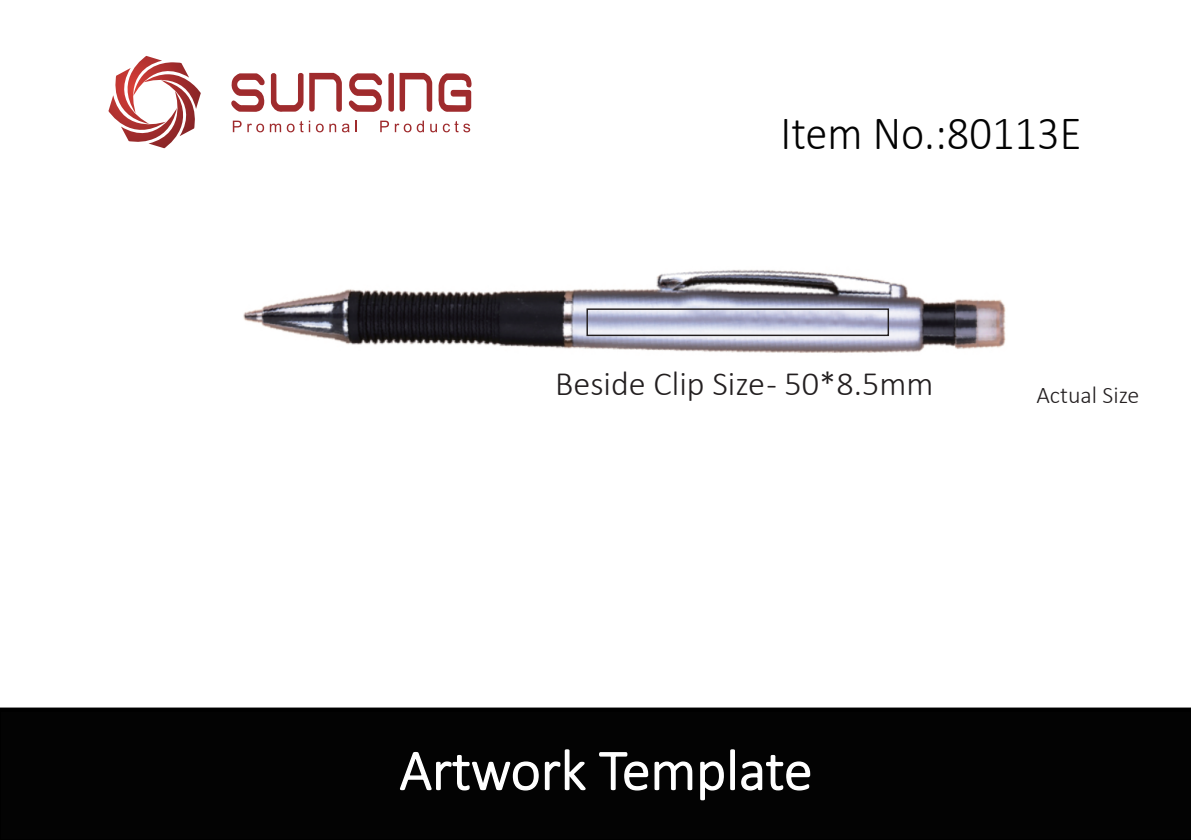
<style>
.page{position:relative;width:1191px;height:840px;background:#fff}
.page>*{position:absolute;margin:0;border:0;box-sizing:border-box;transform-origin:0 0}
.t1{font:300 57.8px "Calibri";color:#fff}
.t2{font:300 48px "Calibri";color:#030303;scale:.93 1}
.t3{font:300 34.2px "Calibri";color:#231f20}
.t4{font:300 24px "Calibri";color:#231f20}
</style>
<div class="page">
<img style="left:243px;top:269px;width:763px;height:84px">
<svg style="left:231px;top:73px;width:34px;height:39px"></svg>
<svg style="left:271px;top:73px;width:32px;height:39px"></svg>
<svg style="left:309px;top:73px;width:33px;height:39px"></svg>
<svg style="left:348px;top:73px;width:34px;height:39px"></svg>
<div style="left:388px;top:73px;width:6px;height:39px;background:#9f2b2d;border-radius:2px"></div>
<svg style="left:399px;top:73px;width:33px;height:39px"></svg>
<svg style="left:438px;top:73px;width:33px;height:39px"></svg>
<svg style="left:233px;top:121px;width:31px;height:11px"></svg>
<svg style="left:270px;top:123px;width:11px;height:9px"></svg>
<svg style="left:287px;top:121px;width:16px;height:11px"></svg>
<svg style="left:316px;top:123px;width:20px;height:9px"></svg>
<svg style="left:342px;top:121px;width:15px;height:11px"></svg>
<svg style="left:380px;top:121px;width:9px;height:11px"></svg>
<svg style="left:395px;top:123px;width:16px;height:9px"></svg>
<svg style="left:417px;top:121px;width:7px;height:11px"></svg>
<svg style="left:430px;top:124px;width:7px;height:8px"></svg>
<svg style="left:443px;top:121px;width:27px;height:11px"></svg>
<svg style="left:108px;top:56px;width:93px;height:93px"></svg>
<div style="left:0;top:711px;width:1191px;height:128px;background:#030303"></div>
<svg style="left:0;top:707px;width:1191px;height:4px;fill:#000"></svg>
<svg style="left:399px;top:745px;width:188px;height:51px"></svg>
<svg style="left:598px;top:750px;width:95px;height:40px"></svg>
<svg style="left:699px;top:747px;width:112px;height:54px"></svg>
<div style="left:586px;top:308px;width:303px;height:28px;border:1px solid #231f20"></div>
<h2 class="t2" style="left:780px;top:104px;width:325px">Item No.:80113E</h2>
<p class="t3" style="left:555px;top:362px;width:380px">Beside Clip Size - 50*8.5mm</p>
<p class="t4" style="left:1036px;top:380px;width:104px">Actual Size</p>
<h1 class="t1" style="left:399px;top:733px;width:414px">Artwork Template</h1>
</div>
